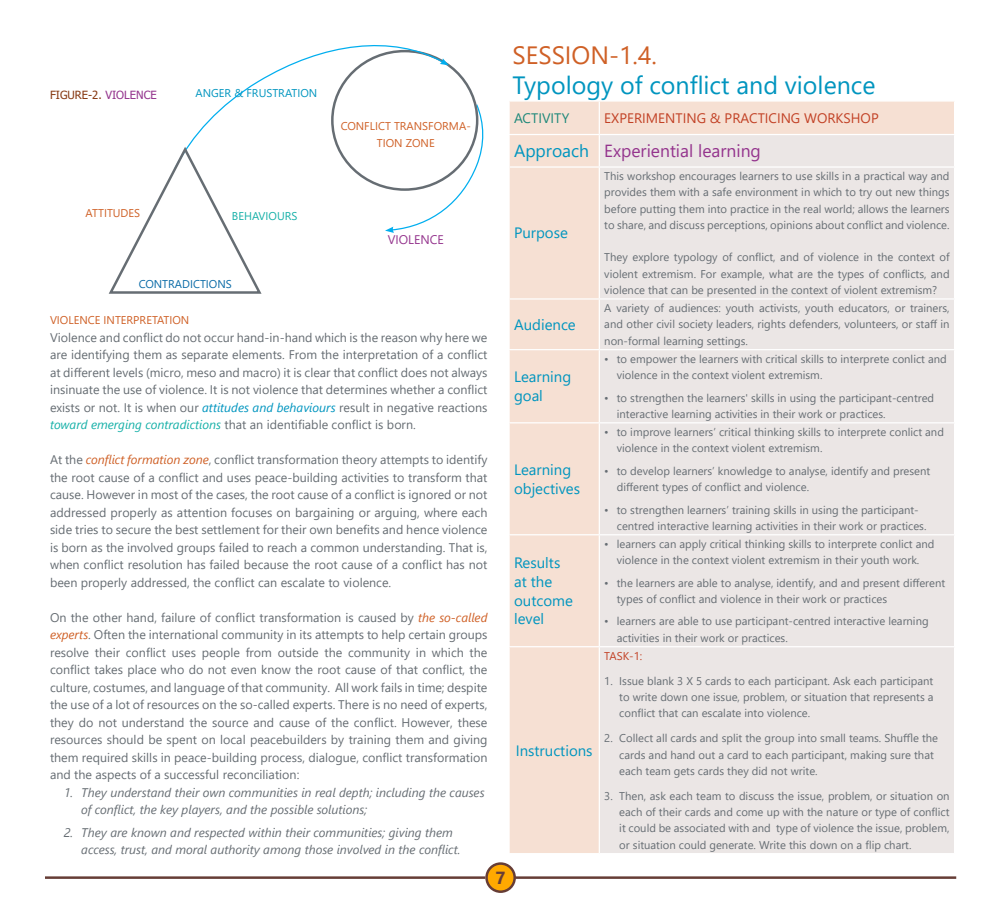
<style>
.page{position:relative;width:1000px;height:900px;background:#fff}
.page>*{position:absolute;margin:0;border:0;box-sizing:border-box;transform-origin:0 0}
.Paragraph_headings{font:25px "Segoe UI";color:#0095bf}
.Paragraph_headings-2{font:25px "Segoe UI";color:#cf6026}
.Paragraph_box{font:17.5px "Segoe UI";color:#94348d}
.Paragraph_box-2{font:17.5px "Segoe UI";color:#0095bf}
.t1{font:700 17.5px "Segoe UI";color:#663d36}
.Paragraph_box-3{font:15px/18.8px "Segoe UI";color:#0095bf}
.Paragraph_box-4{font:13.75px "Segoe UI";color:#c24125}
.Paragraph_box-5{font:13.75px "Segoe UI";color:#1d8879}
.Paragraph_body{font:12.5px/17.5px "Segoe UI";color:#666d73;text-align:justify}
.t2{font:italic 12.5px/17.5px "Segoe UI";color:#666d73}
.t3{font:12.5px "Segoe UI";color:#94348d}
.Paragraph_box-6{font:11.25px/16.2px "Segoe UI";color:#666d73}
.Paragraph_body-2{font:11.25px/17.5px "Segoe UI";color:#cf6026;text-align:center}
.TOC-1{font:11.25px "Tahoma";color:#873a13}
.t4{font:11.25px "Segoe UI";color:#0095bf}
.t5{font:11.25px "Segoe UI";color:#096aa6}
.t6{font:11.25px "Segoe UI";color:#16b0a8}
.Paragraph_box-7{font:11.25px "Segoe UI";color:#c24125}
.s1{color:#94348d}
.s2{font-style:italic;color:#0095bf}
.s3{font-style:italic;color:#16b0a8}
.s4{font-style:italic;color:#cf6026}
</style>
<div class="page">
<hr style="left:45px;top:876px;width:440px;height:3px;background:#663d36">
<hr style="left:515px;top:876px;width:441px;height:3px;background:#663d36">
<div style="left:487px;top:864px;width:28px;height:28px;background:#ffa900;border-radius:50%"></div>
<div style="left:485px;top:862px;width:31px;height:31px;border:2px solid #663d36;border-radius:50%"></div>
<svg style="left:385px;top:103px;width:99px;height:130px"></svg>
<svg style="left:187px;top:45px;width:258px;height:125px"></svg>
<svg style="left:440px;top:58px;width:9px;height:7px"></svg>
<svg style="left:108px;top:146px;width:156px;height:148px"></svg>
<div style="left:510px;top:102px;width:444px;height:751px;background:#f6e0d3"></div>
<div style="left:600px;top:135px;width:354px;height:718px;background:#ebe6e5"></div>
<hr style="left:599px;top:102px;width:1px;height:32px;background:#fff">
<hr style="left:508px;top:134px;width:91px;height:1px;background:#fff">
<hr style="left:599px;top:134px;width:356px;height:1px;background:#fff">
<hr style="left:599px;top:135px;width:1px;height:31px;background:#fff">
<hr style="left:508px;top:166px;width:91px;height:2px;background:#fff">
<hr style="left:599px;top:166px;width:356px;height:2px;background:#fff">
<hr style="left:599px;top:168px;width:1px;height:130px;background:#fff">
<hr style="left:508px;top:298px;width:91px;height:2px;background:#fff">
<hr style="left:599px;top:298px;width:356px;height:2px;background:#fff">
<hr style="left:599px;top:300px;width:1px;height:49px;background:#fff">
<hr style="left:508px;top:349px;width:91px;height:1px;background:#fff">
<hr style="left:599px;top:349px;width:356px;height:1px;background:#fff">
<hr style="left:599px;top:350px;width:1px;height:72px;background:#fff">
<hr style="left:508px;top:422px;width:91px;height:1px;background:#fff">
<hr style="left:599px;top:422px;width:356px;height:1px;background:#fff">
<hr style="left:599px;top:423px;width:1px;height:111px;background:#fff">
<hr style="left:508px;top:534px;width:91px;height:1px;background:#fff">
<hr style="left:599px;top:534px;width:356px;height:1px;background:#fff">
<hr style="left:599px;top:535px;width:1px;height:111px;background:#fff">
<hr style="left:508px;top:646px;width:91px;height:1px;background:#fff">
<hr style="left:599px;top:646px;width:356px;height:1px;background:#fff">
<hr style="left:599px;top:647px;width:1px;height:206px;background:#fff">
<p class="TOC-1" style="left:50px;top:87px;width:108px">FIGURE-2. <span class="s1">VIOLENCE</span></p>
<p class="t4" style="left:195px;top:83px;width:123px">ANGER &amp; FRUSTRATION</p>
<p class="Paragraph_body-2" style="left:86px;top:204px;width:56px">ATTITUDES</p>
<p class="t6" style="left:232px;top:205px;width:67px">BEHAVIOURS</p>
<p class="t5" style="left:139px;top:273px;width:95px">CONTRADICTIONS</p>
<p class="Paragraph_body-2" style="left:341px;top:116px;width:132px">CONFLICT TRANSFORMA-<br>TION ZONE</p>
<p class="t3" style="left:388px;top:228px;width:58px">VIOLENCE</p>
<p class="Paragraph_body-2" style="left:50px;top:310px;width:141px">VIOLENCE INTERPRETATION</p>
<p class="Paragraph_body" style="left:50px;top:327px;width:439px">Violence and conflict do not occur hand-in-hand which is the reason why here we are identifying them as separate elements. From the interpretation of a conflict at different levels (micro, meso and macro) it is clear that conflict does not always insinuate the use of violence. It is not violence that determines whether a conflict exists or not. It is when our <span class="s2">attitudes and behaviours</span> result in negative reactions <span class="s3">toward emerging contradictions</span> that an identifiable conflict is born.</p>
<p class="Paragraph_body" style="left:50px;top:450px;width:439px">At the <span class="s4">conflict formation zone</span>, conflict transformation theory attempts to identify the root cause of a conflict and uses peace-building activities to transform that cause. However in most of the cases, the root cause of a conflict is ignored or not addressed properly as attention focuses on bargaining or arguing, where each side tries to secure the best settlement for their own benefits and hence violence is born as the involved groups failed to reach a common understanding. That is, when conflict resolution has failed because the root cause of a conflict has not been properly addressed, the conflict can escalate to violence.</p>
<p class="Paragraph_body" style="left:50px;top:607px;width:439px">On the other hand, failure of conflict transformation is caused by <span class="s4">the so-called experts</span>. Often the international community in its attempts to help certain groups resolve their conflict uses people from outside the community in which the conflict takes place who do not even know the root cause of that conflict, the culture, costumes, and language of that community. All work fails in time; despite the use of a lot of resources on the so-called experts. There is no need of experts, they do not understand the source and cause of the conflict. However, these resources should be spent on local peacebuilders by training them and giving them required skills in peace-building process, dialogue, conflict transformation and the aspects of a successful reconciliation:</p>
<p class="t2" style="left:81px;top:781px;width:405px;text-indent:-18px">1. They understand their own communities in real depth; including the causes of conflict, the key players, and the possible solutions;</p>
<p class="t2" style="left:81px;top:821px;width:381px;text-indent:-18px">2. They are known and respected within their communities; giving them access, trust, and moral authority among those involved in the conflict.</p>
<p class="t1" style="left:496px;top:861px;width:12px">7</p>
<p class="Paragraph_headings-2" style="left:512px;top:32px;width:146px">SESSION-1.4.</p>
<p class="Paragraph_headings" style="left:512px;top:62px;width:365px">Typology of conflict and violence</p>
<p class="Paragraph_box-5" style="left:514px;top:105px;width:57px">ACTIVITY</p>
<p class="Paragraph_box-4" style="left:604px;top:105px;width:276px">EXPERIMENTING &amp; PRACTICING WORKSHOP</p>
<p class="Paragraph_box-2" style="left:514px;top:134px;width:77px">Approach</p>
<p class="Paragraph_box" style="left:604px;top:134px;width:158px">Experiential learning</p>
<p class="Paragraph_box-3" style="left:514px;top:222px;width:55px">Purpose</p>
<p class="Paragraph_box-3" style="left:514px;top:314px;width:63px">Audience</p>
<p class="Paragraph_box-3" style="left:514px;top:366px;width:59px">Learning goal</p>
<p class="Paragraph_box-3" style="left:514px;top:459px;width:68px">Learning objectives</p>
<p class="Paragraph_box-3" style="left:514px;top:552px;width:60px">Results at the outcome level</p>
<p class="Paragraph_box-3" style="left:516px;top:740px;width:78px">Instructions</p>
<p class="Paragraph_box-6" style="left:604px;top:167px;width:347px;text-align:justify">This workshop encourages learners to use skills in a practical way and provides them with a safe environment in which to try out new things before putting them into practice in the real world; allows the learners to share, and discuss perceptions, opinions about conflict and violence.</p>
<p class="Paragraph_box-6" style="left:604px;top:248px;width:347px;text-align:justify">They explore typology of conflict, and of violence in the context of violent extremism. For example, what are the types of conflicts, and violence that can be presented in the context of violent extremism?</p>
<p class="Paragraph_box-6" style="left:604px;top:299px;width:347px;text-align:justify">A variety of audiences: youth activists, youth educators, or trainers, and other civil society leaders, rights defenders, volunteers, or staff in non-formal learning settings.</p>
<p class="Paragraph_box-6" style="left:617px;top:350px;width:332px;text-indent:-12px">• to empower the learners with critical skills to interprete conlict and violence in the context violent extremism.</p>
<p class="Paragraph_box-6" style="left:617px;top:388px;width:319px;text-indent:-12px">• to strengthen the learners' skills in using the participant-centred interactive learning activities in their work or practices.</p>
<p class="Paragraph_box-6" style="left:617px;top:423px;width:329px;text-indent:-12px">• to improve learners’ critical thinking skills to interprete conlict and violence in the context violent extremism.</p>
<p class="Paragraph_box-6" style="left:617px;top:462px;width:315px;text-indent:-12px">• to develop learners’ knowledge to analyse, identify and present different types of conflict and violence.</p>
<p class="Paragraph_box-6" style="left:617px;top:500px;width:311px;text-indent:-12px">• to strengthen learners’ training skills in using the participant&shy;centred interactive learning activities in their work or practices.</p>
<p class="Paragraph_box-6" style="left:604px;top:535px;width:332px;text-align:center">• learners can apply critical thinking skills to interprete conlict and violence in the context violent extremism in their youth work.</p>
<p class="Paragraph_box-6" style="left:617px;top:574px;width:330px;text-indent:-12px">• the learners are able to analyse, identify, and and present different types of conflict and violence in their work or practices</p>
<p class="Paragraph_box-6" style="left:617px;top:612px;width:313px;text-indent:-12px">• learners are able to use participant-centred interactive learning activities in their work or practices.</p>
<p class="Paragraph_box-7" style="left:604px;top:645px;width:39px">TASK-1:</p>
<p class="Paragraph_box-6" style="left:619px;top:672px;width:316px;text-align:justify;text-indent:-15px">1. Issue blank 3 X 5 cards to each participant. Ask each participant to write down one issue, problem, or situation that represents a conflict that can escalate into violence.</p>
<p class="Paragraph_box-6" style="left:619px;top:729px;width:320px;text-indent:-15px">2. Collect all cards and split the group into small teams. Shuffle the cards and hand out a card to each participant, making sure that each team gets cards they did not write.</p>
<p class="Paragraph_box-6" style="left:619px;top:787px;width:332px;text-align:justify;text-indent:-15px">3. Then, ask each team to discuss the issue, problem, or situation on each of their cards and come up with the nature or type of conflict it could be associated with and type of violence the issue, problem, or situation could generate. Write this down on a flip chart.</p>
</div>
